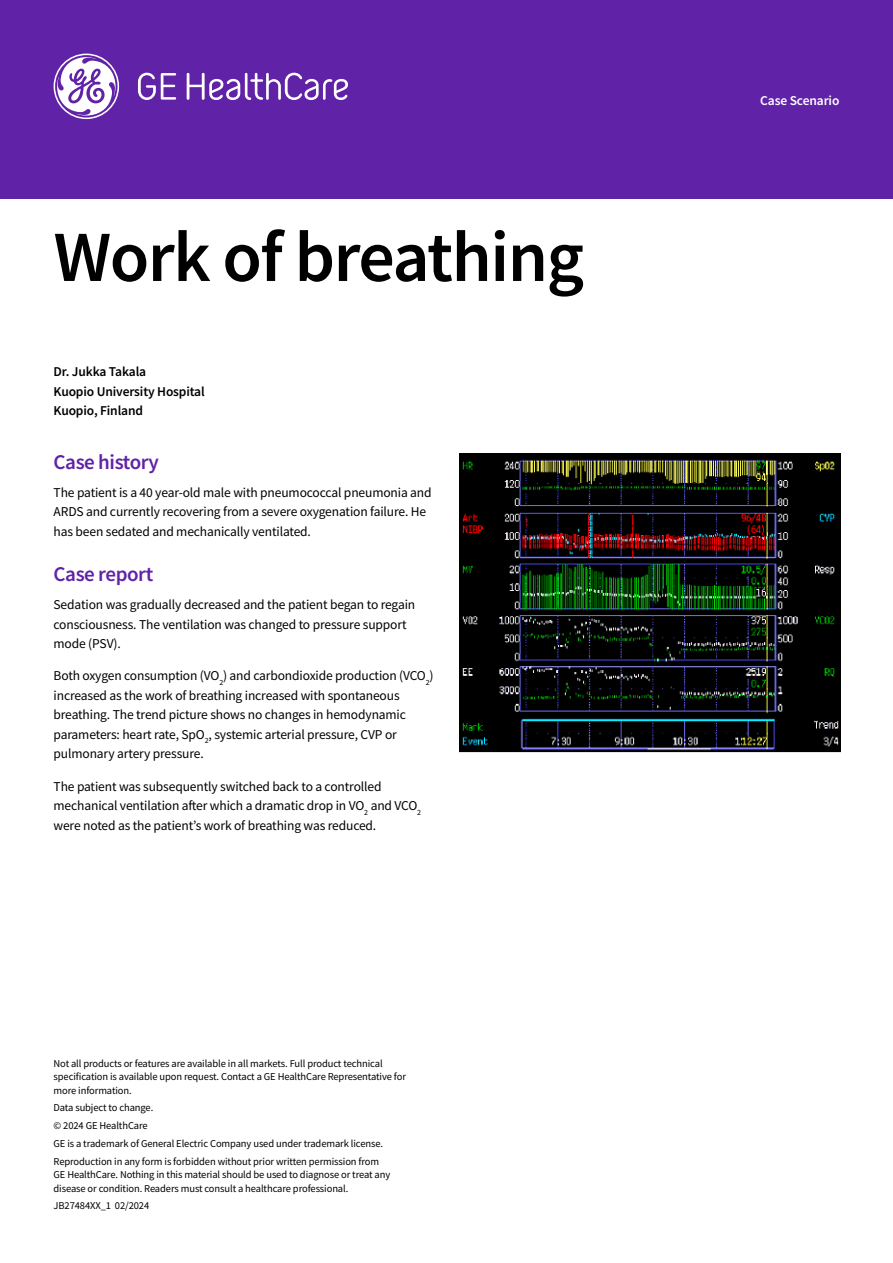
<style>
.page{position:relative;width:893px;height:1263px;background:#fff}
.page>*{position:absolute;margin:0;border:0;box-sizing:border-box;transform-origin:0 0}
.t1{font:600 72px "Source Sans Pro";letter-spacing:-.02em;color:#000}
.t2{font:600 21px "Source Sans Pro";letter-spacing:-.02em;color:#6022a6}
.t3{font:13.5px/19.5px "Source Sans Pro";letter-spacing:-.01em;color:#000}
.t4{font:600 13.5px/19.5px "Source Sans Pro";letter-spacing:-.01em;color:#000}
.t5{font:600 13.5px "Source Sans Pro";letter-spacing:-.01em;color:#fff}
.t6{font:10.5px/13.5px "Source Sans Pro";letter-spacing:-.01em;color:#000}
</style>
<div class="page">
<div style="left:0;top:0;width:893px;height:198px;background:#6022a6"></div>
<svg style="left:54px;top:54px;width:294px;height:65px"></svg>
<img style="left:459px;top:454px;width:382px;height:299px">
<h1 class="t1" style="left:54px;top:210px;width:532px">Work of breathing</h1>
<p class="t4" style="left:54px;top:362px;width:153px">Dr. Jukka Takala<br>Kuopio University Hospital<br>Kuopio, Finland</p>
<h2 class="t2" style="left:54px;top:448px;width:107px">Case history</h2>
<p class="t3" style="left:54px;top:483px;width:380px">The patient is a 40 year-old male with pneumococcal pneumonia and<br>ARDS and currently recovering from a severe oxygenation failure. He has been sedated and mechanically ventilated.</p>
<h2 class="t2" style="left:54px;top:560px;width:101px">Case report</h2>
<p class="t3" style="left:54px;top:595px;width:363px">Sedation was gradually decreased and the patient began to regain consciousness. The ventilation was changed to pressure support mode (PSV).</p>
<p class="t3" style="left:54px;top:666px;width:382px">Both oxygen consumption (VO<sub>2</sub>) and carbondioxide production (VCO<sub>2</sub>) increased as the work of breathing increased with spontaneous breathing. The trend picture shows no changes in hemodynamic parameters: heart rate, SpO<sub>2</sub>, systemic arterial pressure, CVP or pulmonary artery pressure.</p>
<p class="t3" style="left:54px;top:776px;width:369px">The patient was subsequently switched back to a controlled mechanical ventilation after which a dramatic drop in VO<sub>2</sub> and VCO<sub>2 </sub>were noted as the patient’s work of breathing was reduced.</p>
<p class="t6" style="left:54px;top:1056px;width:354px">Not all products or features are available in all markets. Full product technical specification is available upon request. Contact a GE HealthCare Representative for more information.</p>
<p class="t6" style="left:54px;top:1099px;width:331px;line-height:17.7px">Data subject to change.<br>© 2024 GE HealthCare<br>GE is a trademark of General Electric Company used under trademark license.<br>Reproduction in any form is forbidden without prior written permission from</p>
<p class="t6" style="left:54px;top:1168px;width:338px">GE HealthCare. Nothing in this material should be used to diagnose or treat any disease or condition. Readers must consult a healthcare professional.</p>
<p class="t6" style="left:54px;top:1199px;width:97px">JB27484XX_1 02/2024</p>
<p class="t5" style="left:760px;top:91px;width:81px">Case Scenario</p>
</div>
